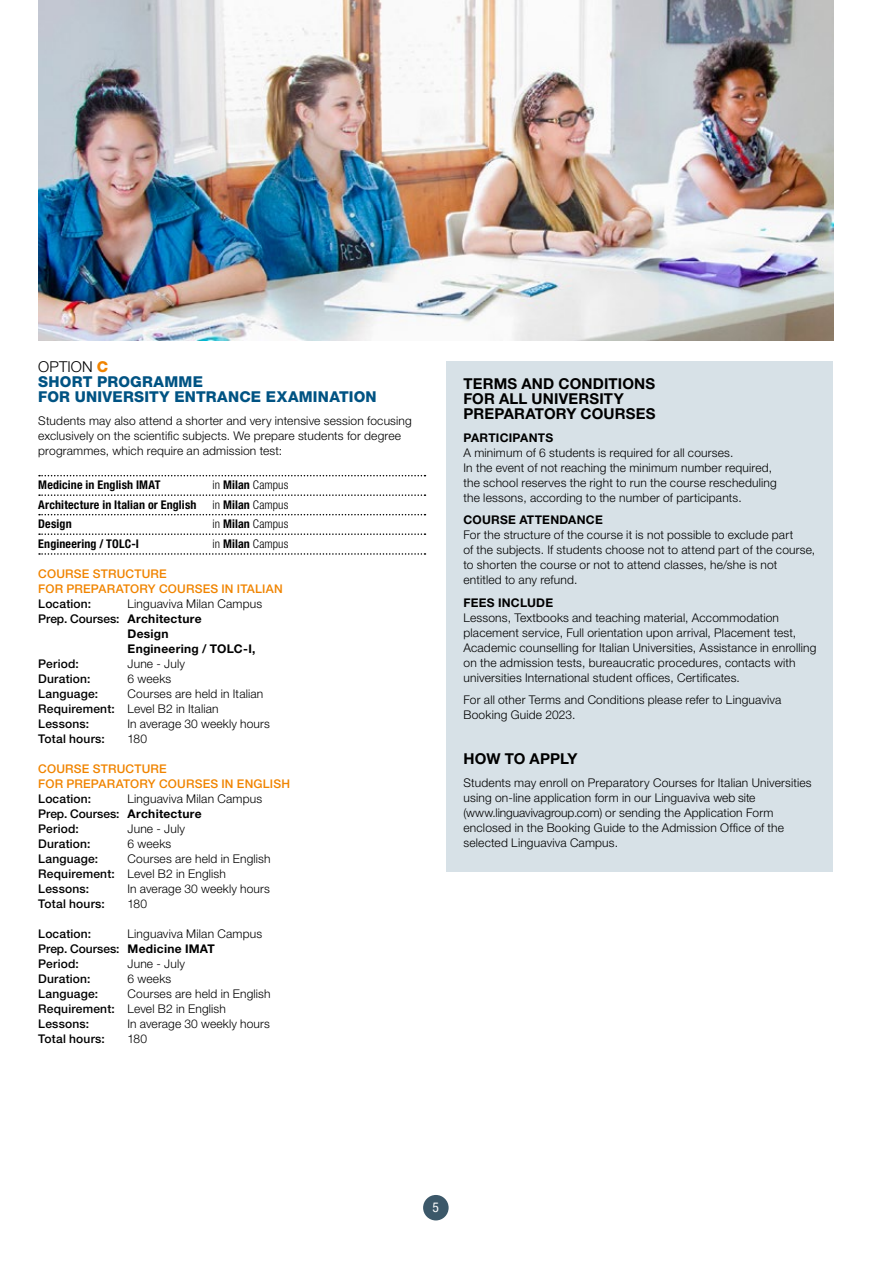
<style>
.page{position:relative;width:893px;height:1263px;background:#fff}
.page>*{position:absolute;margin:0;border:0;box-sizing:border-box;transform-origin:0 0}
.t1{font:700 15px/15px "Helvetica Neue LT Std";letter-spacing:.01em;color:#000}
.t2{font:800 15px/15px "Helvetica Neue LT Std";letter-spacing:.015em;color:#005383}
.t3{font:condensed 13.5px "Helvetica Neue LT Std";color:#fff}
.t4{font:300 12px/15px "Helvetica Neue LT Std";letter-spacing:.015em;color:#000}
.t5{font:500 12px "Helvetica Neue LT Std";letter-spacing:.015em;color:#000}
.t6{font:500 12px/15px "Helvetica Neue LT Std";letter-spacing:.015em;color:#f08400}
.t7{font:700 condensed 12px "Helvetica Neue LT Std";letter-spacing:.015em;color:#000}
.t8{font:700 12px "Helvetica Neue LT Std";letter-spacing:.02em;color:#000}
.t9{font:300 condensed 12px "Helvetica Neue LT Std";letter-spacing:.005em;color:#000}
.t10{font:500 12px "Helvetica Neue LT Std";letter-spacing:-.005em;color:#000}
.s1{font-weight:300;color:#000}
.s2{color:#f08400}
.s3{font-weight:700}
.s4{font-weight:500}
</style>
<div class="page">
<div style="left:423px;top:1195px;width:26px;height:25px;background:#3c5869;border-radius:50%"></div>
<svg style="left:39px;top:475px;width:386px;height:1px"></svg>
<svg style="left:39px;top:494px;width:386px;height:2px"></svg>
<svg style="left:39px;top:514px;width:386px;height:1px"></svg>
<svg style="left:39px;top:533px;width:386px;height:2px"></svg>
<svg style="left:39px;top:553px;width:386px;height:2px"></svg>
<img style="left:38px;top:0;width:795px;height:340px">
<div style="left:446px;top:361px;width:387px;height:511px;background:#d7e1e7"></div>
<p class="t2" style="left:38px;top:359px;width:340px"><span class="s1">OPTION</span> <span class="s2">C<br></span>SHORT PROGRAMME<br>FOR UNIVERSITY ENTRANCE EXAMINATION</p>
<p class="t4" style="left:38px;top:413px;width:375px">Students may also attend a shorter and very intensive session focusing exclusively on the scientific subjects. We prepare students for degree programmes, which require an admission test:</p>
<p class="t7" style="left:38px;top:478px;width:124px">Medicine in English IMAT</p>
<p class="t9" style="left:213px;top:478px;width:77px">in <span class="s3">Milan</span> Campus</p>
<p class="t7" style="left:38px;top:497px;width:160px">Architecture in Italian or English</p>
<p class="t9" style="left:213px;top:498px;width:77px">in <span class="s3">Milan</span> Campus</p>
<p class="t7" style="left:38px;top:517px;width:35px">Design</p>
<p class="t9" style="left:213px;top:517px;width:77px">in <span class="s3">Milan</span> Campus</p>
<p class="t7" style="left:38px;top:536px;width:102px">Engineering / TOLC-I</p>
<p class="t9" style="left:213px;top:537px;width:77px">in <span class="s3">Milan</span> Campus</p>
<p class="t6" style="left:38px;top:566px;width:246px">COURSE STRUCTURE<br>FOR PREPARATORY COURSES IN ITALIAN</p>
<p class="t5" style="left:38px;top:596px;width:54px">Location:</p>
<p class="t4" style="left:128px;top:596px;width:136px">Linguaviva Milan Campus</p>
<p class="t10" style="left:38px;top:611px;width:165px">Prep. Courses: <span class="s3">Architecture</span></p>
<p class="t8" style="left:128px;top:626px;width:43px">Design</p>
<p class="t8" style="left:128px;top:641px;width:129px">Engineering / TOLC-I,</p>
<p class="t5" style="left:38px;top:656px;width:42px">Period:</p>
<p class="t4" style="left:128px;top:656px;width:59px">June - July</p>
<p class="t5" style="left:38px;top:671px;width:54px">Duration:</p>
<p class="t4" style="left:128px;top:671px;width:45px">6 weeks</p>
<p class="t5" style="left:38px;top:686px;width:61px">Language:</p>
<p class="t4" style="left:38px;top:686px;width:227px;text-indent:89px">Courses are held in Italian<br><span class="s4">Requirement:</span> Level B2 in Italian<br><span class="s4">Lessons:</span></p>
<p class="t4" style="left:128px;top:716px;width:144px">In average 30 weekly hours</p>
<p class="t5" style="left:38px;top:731px;width:68px">Total hours:</p>
<p class="t4" style="left:128px;top:731px;width:21px">180</p>
<p class="t6" style="left:38px;top:761px;width:253px">COURSE STRUCTURE<br>FOR PREPARATORY COURSES IN ENGLISH</p>
<p class="t5" style="left:38px;top:791px;width:54px">Location:</p>
<p class="t4" style="left:38px;top:791px;width:225px;text-indent:89px">Linguaviva Milan Campus<br><span class="s4">Prep. Courses:</span> <span class="s3">Architecture<br></span><span class="s4">Period:</span></p>
<p class="t4" style="left:128px;top:821px;width:59px">June - July</p>
<p class="t5" style="left:38px;top:836px;width:54px">Duration:</p>
<p class="t4" style="left:128px;top:836px;width:45px">6 weeks</p>
<p class="t5" style="left:38px;top:851px;width:61px">Language:</p>
<p class="t4" style="left:38px;top:851px;width:234px;text-indent:89px">Courses are held in English<br><span class="s4">Requirement:</span> Level B2 in English<br><span class="s4">Lessons:</span></p>
<p class="t4" style="left:128px;top:881px;width:144px">In average 30 weekly hours</p>
<p class="t5" style="left:38px;top:896px;width:68px">Total hours:</p>
<p class="t4" style="left:128px;top:896px;width:21px">180</p>
<p class="t5" style="left:38px;top:926px;width:54px">Location:</p>
<p class="t4" style="left:38px;top:926px;width:225px;text-indent:89px">Linguaviva Milan Campus<br><span class="s4">Prep. Courses:</span> <span class="s3">Medicine IMAT<br></span><span class="s4">Period:</span></p>
<p class="t4" style="left:128px;top:956px;width:59px">June - July</p>
<p class="t5" style="left:38px;top:971px;width:54px">Duration:</p>
<p class="t4" style="left:128px;top:971px;width:45px">6 weeks</p>
<p class="t5" style="left:38px;top:986px;width:61px">Language:</p>
<p class="t4" style="left:38px;top:986px;width:234px;text-indent:89px">Courses are held in English<br><span class="s4">Requirement:</span> Level B2 in English<br><span class="s4">Lessons:</span></p>
<p class="t4" style="left:128px;top:1016px;width:144px">In average 30 weekly hours</p>
<p class="t5" style="left:38px;top:1031px;width:68px">Total hours:</p>
<p class="t4" style="left:128px;top:1031px;width:21px">180</p>
<p class="t1" style="left:463px;top:376px;width:194px">TERMS AND CONDITIONS<br>FOR ALL UNIVERSITY<br>PREPARATORY COURSES</p>
<p class="t8" style="left:463px;top:430px;width:91px">PARTICIPANTS</p>
<p class="t4" style="left:463px;top:445px;width:315px">A minimum of 6 students is required for all courses.<br>In the event of not reaching the minimum number required, the school reserves the right to run the course rescheduling the lessons, according to the number of participants.</p>
<p class="t8" style="left:463px;top:512px;width:141px">COURSE ATTENDANCE</p>
<p class="t4" style="left:463px;top:527px;width:353px">For the structure of the course it is not possible to exclude part<br>of the subjects. If students choose not to attend part of the course, to shorten the course or not to attend classes, he/she is not entitled to any refund.</p>
<p class="t8" style="left:463px;top:595px;width:91px">FEES INCLUDE</p>
<p class="t4" style="left:463px;top:610px;width:354px">Lessons, Textbooks and teaching material, Accommodation placement service, Full orientation upon arrival, Placement test, Academic counselling for Italian Universities, Assistance in enrolling on the admission tests, bureaucratic procedures, contacts with universities International student offices, Certificates.</p>
<p class="t4" style="left:463px;top:692px;width:319px">For all other Terms and Conditions please refer to Linguaviva<br>Booking Guide 2023.</p>
<p class="t1" style="left:463px;top:751px;width:116px">HOW TO APPLY</p>
<p class="t4" style="left:463px;top:775px;width:350px">Students may enroll on Preparatory Courses for Italian Universities using on-line application form in our Linguaviva web site (www.linguavivagroup.com) or sending the Application Form enclosed in the Booking Guide to the Admission Office of the selected Linguaviva Campus.</p>
<p class="t3" style="left:433px;top:1199px;width:8px">5</p>
</div>
